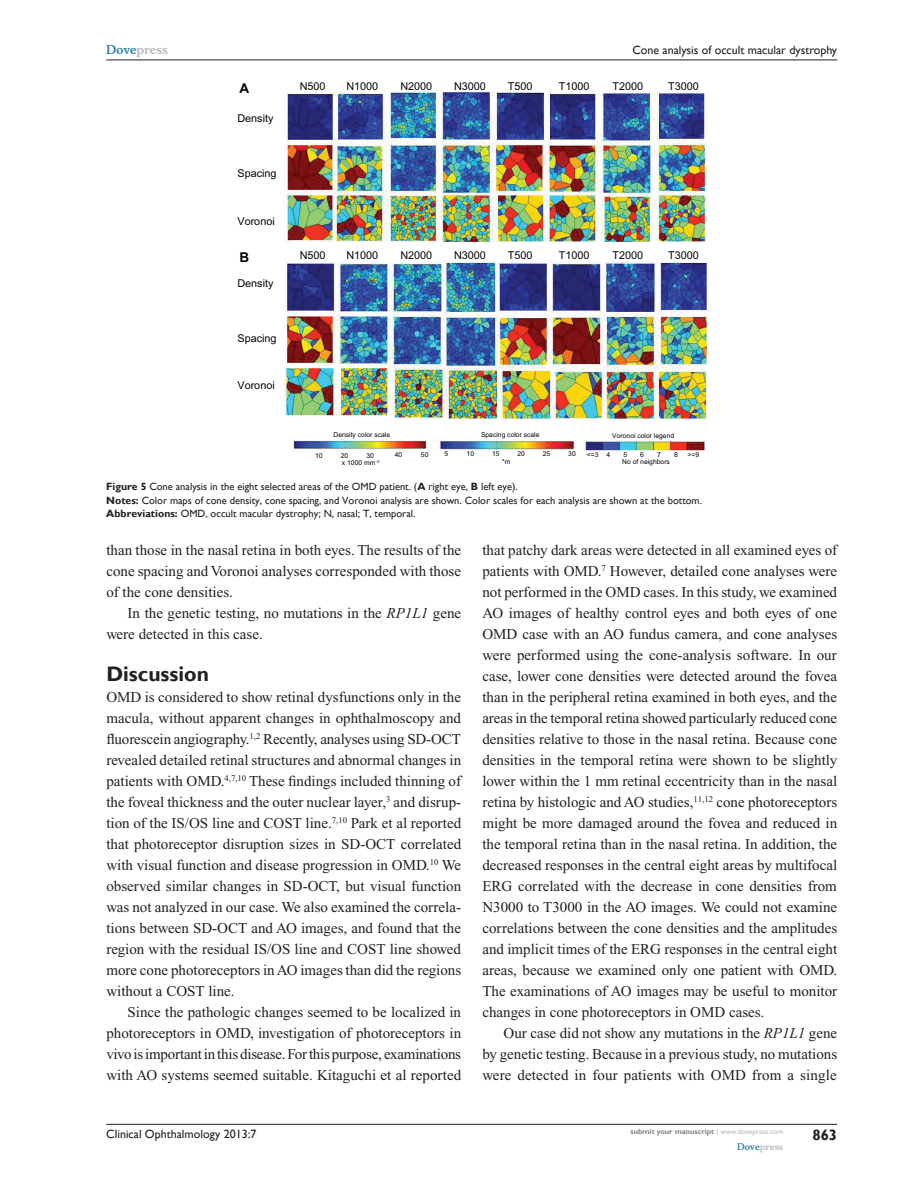
<style>
.page{position:relative;width:918px;height:1188px;background:#fff}
.page>*{position:absolute;margin:0;border:0;box-sizing:border-box;transform-origin:0 0}
.t1{font:700 21px "Gill Sans";color:#231f20}
.Tx{font:15px/21px "Times New Roman";color:#231f20;text-align:justify}
.TxF{font:15px/21px "Times New Roman";color:#231f20;text-align:justify}
.t2{font:700 15px "Gill Sans";color:#231f20}
.t3{font:700 13.5px "Arial";color:#040503}
.t4{font:12px "Gill Sans";color:#231f20}
.t5{font:700 12px "Musee";color:#b8b9bc}
.t6{font:10.8px "Arial";color:#040503}
.TSNRI{font:10.5px "Gill Sans";color:#231f20}
.FC{font:10.5px "Gill Sans";color:#231f20}
.t7{font:700 9px "Musee";color:#b8b9bc}
.t8{font:700 7.5px "Gill Sans";color:#808285}
.t9{font:6.75px/7.5px "Arial";color:#040503}
.s1{color:#3485ae}
.s2{font-weight:700}
.s3{font-style:italic}
.s4{font-weight:400;color:#b8b9bc}
</style>
<div class="page">
<img style="left:285px;top:92px;width:421px;height:360px">
<hr style="left:106px;top:1124px;width:731px;height:1px;background:#231f20">
<hr style="left:106px;top:60px;width:731px;height:1px;background:#231f20">
<p class="t5" style="left:106px;top:43px;width:63px"><span class="s1">Dove</span>press</p>
<p class="t3" style="left:239px;top:81px;width:11px">A</p>
<p class="t6" style="left:300px;top:80px;width:27px">N500</p>
<p class="t6" style="left:238px;top:112px;width:38px">Density</p>
<p class="t6" style="left:238px;top:167px;width:41px">Spacing</p>
<p class="t6" style="left:238px;top:215px;width:39px">Voronoi</p>
<p class="t4" style="left:632px;top:43px;width:206px">Cone analysis of occult macular dystrophy</p>
<p class="t6" style="left:346px;top:80px;width:33px">N1000</p>
<p class="t6" style="left:400px;top:80px;width:33px">N2000</p>
<p class="t6" style="left:454px;top:80px;width:33px">N3000</p>
<p class="t6" style="left:508px;top:80px;width:26px">T500</p>
<p class="t6" style="left:559px;top:80px;width:32px">T1000</p>
<p class="t6" style="left:613px;top:80px;width:32px">T2000</p>
<p class="t6" style="left:668px;top:80px;width:32px">T3000</p>
<p class="t3" style="left:239px;top:249px;width:11px">B</p>
<p class="t6" style="left:238px;top:277px;width:38px">Density</p>
<p class="t6" style="left:238px;top:332px;width:41px">Spacing</p>
<p class="t6" style="left:238px;top:379px;width:39px">Voronoi</p>
<p class="t6" style="left:300px;top:249px;width:27px">N500</p>
<p class="t6" style="left:346px;top:249px;width:33px">N1000</p>
<p class="t6" style="left:400px;top:249px;width:33px">N2000</p>
<p class="t6" style="left:454px;top:249px;width:33px">N3000</p>
<p class="t6" style="left:508px;top:249px;width:26px">T500</p>
<p class="t6" style="left:559px;top:249px;width:32px">T1000</p>
<p class="t6" style="left:613px;top:249px;width:32px">T2000</p>
<p class="t6" style="left:668px;top:249px;width:32px">T3000</p>
<p class="t9" style="left:334px;top:431px;width:58px">Density color scale</p>
<p class="t9" style="left:481px;top:431px;width:60px">Spacing color scale</p>
<p class="t9" style="left:612px;top:432px;width:63px">Voronoi color legend</p>
<p class="t9" style="left:366px;top:452px;width:9px">30</p>
<p class="t9" style="left:395px;top:451px;width:9px">40</p>
<p class="t9" style="left:421px;top:451px;width:9px">50</p>
<p class="t9" style="left:315px;top:452px;width:9px">10</p>
<p class="t9" style="left:341px;top:452px;width:41px">20<br>x 1000 mm<sup>−2</sup></p>
<p class="t9" style="left:444px;top:450px;width:5px">5</p>
<p class="t9" style="left:467px;top:450px;width:9px">10</p>
<p class="t9" style="left:492px;top:450px;width:9px">15</p>
<p class="t9" style="left:517px;top:450px;width:9px">20</p>
<p class="t9" style="left:543px;top:450px;width:9px">25</p>
<p class="t9" style="left:568px;top:450px;width:9px">30</p>
<p class="t9" style="left:502px;top:458px;width:10px">*m</p>
<p class="t9" style="left:587px;top:451px;width:25px">&lt;=3 4</p>
<p class="t9" style="left:624px;top:451px;width:5px">5</p>
<p class="t9" style="left:640px;top:451px;width:5px">6</p>
<p class="t9" style="left:657px;top:451px;width:5px">7</p>
<p class="t9" style="left:674px;top:451px;width:5px">8</p>
<p class="t9" style="left:687px;top:451px;width:13px">&gt;=9</p>
<p class="t9" style="left:622px;top:458px;width:49px">No of neighbors</p>
<p class="FC" style="left:106px;top:481px;width:413px"><span class="s2">Figure 5</span> Cone analysis in the eight selected areas of the OMD patient. (<span class="s2">A</span> right eye, <span class="s2">B</span> left eye).</p>
<p class="TSNRI" style="left:106px;top:494px;width:597px"><span class="s2">Notes:</span> Color maps of cone density, cone spacing, and Voronoi analysis are shown. Color scales for each analysis are shown at the bottom.</p>
<p class="TSNRI" style="left:106px;top:508px;width:311px"><span class="s2">Abbreviations:</span> OMD, occult macular dystrophy; N, nasal; T, temporal.</p>
<p class="Tx" style="left:106px;top:539px;width:356px">than those in the nasal retina in both eyes. The results of the cone spacing and Voronoi analyses corresponded with those of the cone densities.</p>
<p class="Tx" style="left:106px;top:602px;width:356px;text-indent:21px">In the genetic testing, no mutations in the <span class="s3">RP1L1</span> gene were detected in this case.</p>
<h1 class="t1" style="left:106px;top:661px;width:104px">Discussion</h1>
<p class="TxF" style="left:106px;top:686px;width:356px">OMD is considered to show retinal dysfunctions only in the macula, without apparent changes in ophthalmoscopy and fluorescein angiography.<sup>1,2</sup> Recently, analyses using SD-OCT revealed detailed retinal structures and abnormal changes in patients with OMD.<sup>4,7,10</sup> These findings included thinning of the foveal thickness and the outer nuclear layer,<sup>3</sup> and disrup&shy;tion of the IS/OS line and COST line.<sup>7,10</sup> Park et al reported that photoreceptor disruption sizes in SD-OCT correlated with visual function and disease progression in OMD.<sup>10</sup> We observed similar changes in SD-OCT, but visual function was not analyzed in our case. We also examined the correla&shy;tions between SD-OCT and AO images, and found that the region with the residual IS/OS line and COST line showed more cone photoreceptors in AO images than did the regions without a COST line.</p>
<p class="Tx" style="left:106px;top:1001px;width:356px;text-indent:21px">Since the pathologic changes seemed to be localized in photoreceptors in OMD, investigation of photoreceptors in vivo is important in this disease. For this purpose, examinations with AO systems seemed suitable. Kitaguchi et al reported</p>
<p class="t4" style="left:106px;top:1127px;width:152px">Clinical Ophthalmology 2013:7</p>
<p class="Tx" style="left:482px;top:539px;width:356px">that patchy dark areas were detected in all examined eyes of patients with OMD.<sup>7</sup> However, detailed cone analyses were not performed in the OMD cases. In this study, we examined AO images of healthy control eyes and both eyes of one OMD case with an AO fundus camera, and cone analyses were performed using the cone-analysis software. In our case, lower cone densities were detected around the fovea than in the peripheral retina examined in both eyes, and the areas in the temporal retina showed particularly reduced cone densities relative to those in the nasal retina. Because cone densities in the temporal retina were shown to be slightly lower within the 1 mm retinal eccentricity than in the nasal retina by histologic and AO studies,<sup>11,12</sup> cone photoreceptors might be more damaged around the fovea and reduced in the temporal retina than in the nasal retina. In addition, the decreased responses in the central eight areas by multifocal ERG correlated with the decrease in cone densities from N3000 to T3000 in the AO images. We could not examine correlations between the cone densities and the amplitudes and implicit times of the ERG responses in the central eight areas, because we examined only one patient with OMD.<br>The examinations of AO images may be useful to monitor changes in cone photoreceptors in OMD cases.</p>
<p class="Tx" style="left:482px;top:1022px;width:356px;text-indent:21px">Our case did not show any mutations in the <span class="s3">RP1L1</span> gene by genetic testing. Because in a previous study, no mutations were detected in four patients with OMD from a single</p>
<p class="t8" style="left:631px;top:1127px;width:154px">submit your manuscript <span class="s4">| www.dovepress.com</span></p>
<p class="t7" style="left:737px;top:1141px;width:48px"><span class="s1">Dove</span>press</p>
<p class="t2" style="left:812px;top:1126px;width:26px">863</p>
</div>
